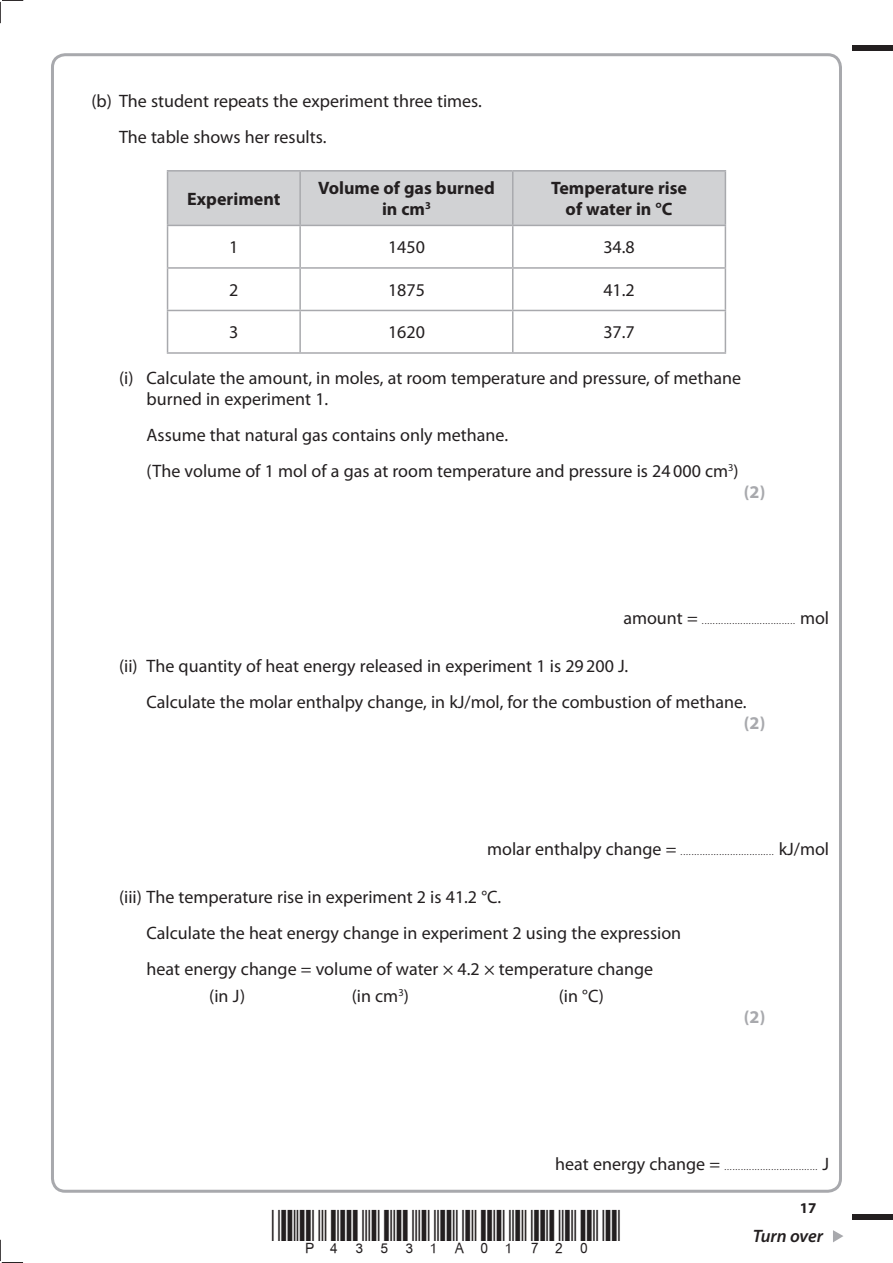
<style>
.page{position:relative;width:893px;height:1263px;background:#fff}
.page>*{position:absolute;margin:0;border:0;box-sizing:border-box;transform-origin:0 0}
.t1{font:39px "Bar Code 39 c HR";color:#231f20}
.t2{font:18px/36px "Myriad Pro";color:#231f20}
.t3{font:700 18px/21px "Myriad Pro";color:#231f20;text-align:center}
.t4{font:700 18px "Myriad Pro";color:#a8a9ad}
.t5{font:italic 600 18px "Myriad Pro";letter-spacing:-.005em;color:#231f20}
.t6{font:700 15px "Myriad Pro";color:#231f20}
.t7{font:9px "Myriad Pro";color:#231f20}
.s1{font-size:18px}
</style>
<div class="page">
<div style="left:853px;top:45px;width:40px;height:5px;background:#231f20"></div>
<div style="left:853px;top:1214px;width:40px;height:6px;background:#231f20"></div>
<svg style="left:833px;top:1230px;width:10px;height:12px"></svg>
<svg style="left:0;top:0;width:23px;height:23px"></svg>
<svg style="left:0;top:1240px;width:23px;height:23px"></svg>
<div style="left:168px;top:172px;width:557px;height:53px;background:#d1d2d4"></div>
<hr style="left:167px;top:170px;width:133px;height:2px;background:#a8a9ad">
<hr style="left:167px;top:172px;width:1px;height:53px;background:#a8a9ad">
<hr style="left:300px;top:170px;width:213px;height:2px;background:#a8a9ad">
<hr style="left:299px;top:172px;width:2px;height:53px;background:#a8a9ad">
<hr style="left:513px;top:170px;width:213px;height:2px;background:#a8a9ad">
<hr style="left:512px;top:172px;width:1px;height:53px;background:#a8a9ad">
<hr style="left:725px;top:172px;width:1px;height:53px;background:#a8a9ad">
<hr style="left:167px;top:225px;width:133px;height:1px;background:#a8a9ad">
<hr style="left:167px;top:226px;width:1px;height:41px;background:#a8a9ad">
<hr style="left:300px;top:225px;width:213px;height:1px;background:#a8a9ad">
<hr style="left:299px;top:226px;width:2px;height:41px;background:#a8a9ad">
<hr style="left:513px;top:225px;width:213px;height:1px;background:#a8a9ad">
<hr style="left:512px;top:226px;width:1px;height:41px;background:#a8a9ad">
<hr style="left:725px;top:226px;width:1px;height:41px;background:#a8a9ad">
<hr style="left:167px;top:267px;width:133px;height:2px;background:#a8a9ad">
<hr style="left:167px;top:269px;width:1px;height:41px;background:#a8a9ad">
<hr style="left:300px;top:267px;width:213px;height:2px;background:#a8a9ad">
<hr style="left:299px;top:269px;width:2px;height:41px;background:#a8a9ad">
<hr style="left:513px;top:267px;width:213px;height:2px;background:#a8a9ad">
<hr style="left:512px;top:269px;width:1px;height:41px;background:#a8a9ad">
<hr style="left:725px;top:269px;width:1px;height:41px;background:#a8a9ad">
<hr style="left:167px;top:310px;width:133px;height:1px;background:#a8a9ad">
<hr style="left:167px;top:311px;width:1px;height:41px;background:#a8a9ad">
<hr style="left:300px;top:310px;width:213px;height:1px;background:#a8a9ad">
<hr style="left:299px;top:311px;width:2px;height:41px;background:#a8a9ad">
<hr style="left:513px;top:310px;width:213px;height:1px;background:#a8a9ad">
<hr style="left:512px;top:311px;width:1px;height:41px;background:#a8a9ad">
<hr style="left:725px;top:311px;width:1px;height:41px;background:#a8a9ad">
<hr style="left:167px;top:352px;width:559px;height:2px;background:#a8a9ad">
<p class="t2" style="left:119px;top:84px;width:364px;text-indent:-28px">(b) The student repeats the experiment three times.<br>The table shows her results.</p>
<p class="t3" style="left:187px;top:190px;width:95px">Experiment</p>
<p class="t3" style="left:318px;top:179px;width:178px">Volume of gas burned in cm<sup>3</sup></p>
<p class="t3" style="left:551px;top:179px;width:138px">Temperature rise of water in °C</p>
<p class="t2" style="left:229px;top:231px;width:11px">1</p>
<p class="t2" style="left:388px;top:231px;width:38px">1450</p>
<p class="t2" style="left:603px;top:231px;width:33px">34.8</p>
<p class="t2" style="left:229px;top:273px;width:11px">2</p>
<p class="t2" style="left:388px;top:273px;width:38px">1875</p>
<p class="t2" style="left:603px;top:273px;width:33px">41.2</p>
<p class="t2" style="left:229px;top:316px;width:11px">3</p>
<p class="t2" style="left:388px;top:316px;width:38px">1620</p>
<p class="t2" style="left:603px;top:316px;width:33px">37.7</p>
<p class="t2" style="left:147px;top:368px;width:596px;line-height:21px;text-indent:-28px">(i) Calculate the amount, in moles, at room temperature and pressure, of methane burned in experiment 1.</p>
<p class="t2" style="left:147px;top:418px;width:593px">Assume that natural gas contains only methane.<br>(The volume of 1 mol of a gas at room temperature and pressure is 24 000 cm<sup>3</sup>)</p>
<p class="t4" style="left:744px;top:485px;width:23px">(2)</p>
<p class="t7" style="left:623px;top:617px;width:207px"><span class="s1">amount =</span> .................................. <span class="s1">mol</span></p>
<p class="t2" style="left:147px;top:649px;width:601px;text-indent:-28px">(ii) The quantity of heat energy released in experiment 1 is 29 200 J.<br>Calculate the molar enthalpy change, in kJ/mol, for the combustion of methane.</p>
<p class="t4" style="left:744px;top:716px;width:23px">(2)</p>
<p class="t7" style="left:487px;top:848px;width:343px"><span class="s1">molar enthalpy change =</span> .................................. <span class="s1">kJ/mol</span></p>
<p class="t2" style="left:147px;top:880px;width:536px;text-indent:-28px">(iii) The temperature rise in experiment 2 is 41.2 °C.<br>Calculate the heat energy change in experiment 2 using the expression heat energy change = volume of water × 4.2 × temperature change</p>
<p class="t2" style="left:209px;top:979px;width:38px">(in J)</p>
<p class="t2" style="left:352px;top:979px;width:59px">(in cm<sup>3</sup>)</p>
<p class="t2" style="left:559px;top:979px;width:47px">(in °C)</p>
<p class="t4" style="left:744px;top:1010px;width:23px">(2)</p>
<h1 class="t1" style="left:322px;top:1202px;width:101px">✔✓ ✓</h1>
<p class="t7" style="left:555px;top:1163px;width:275px"><span class="s1">heat energy change =</span> .................................. <span class="s1">J</span></p>
<p class="t6" style="left:800px;top:1202px;width:18px">17</p>
<p class="t5" style="left:753px;top:1226px;width:72px">Turn over</p>
</div>
